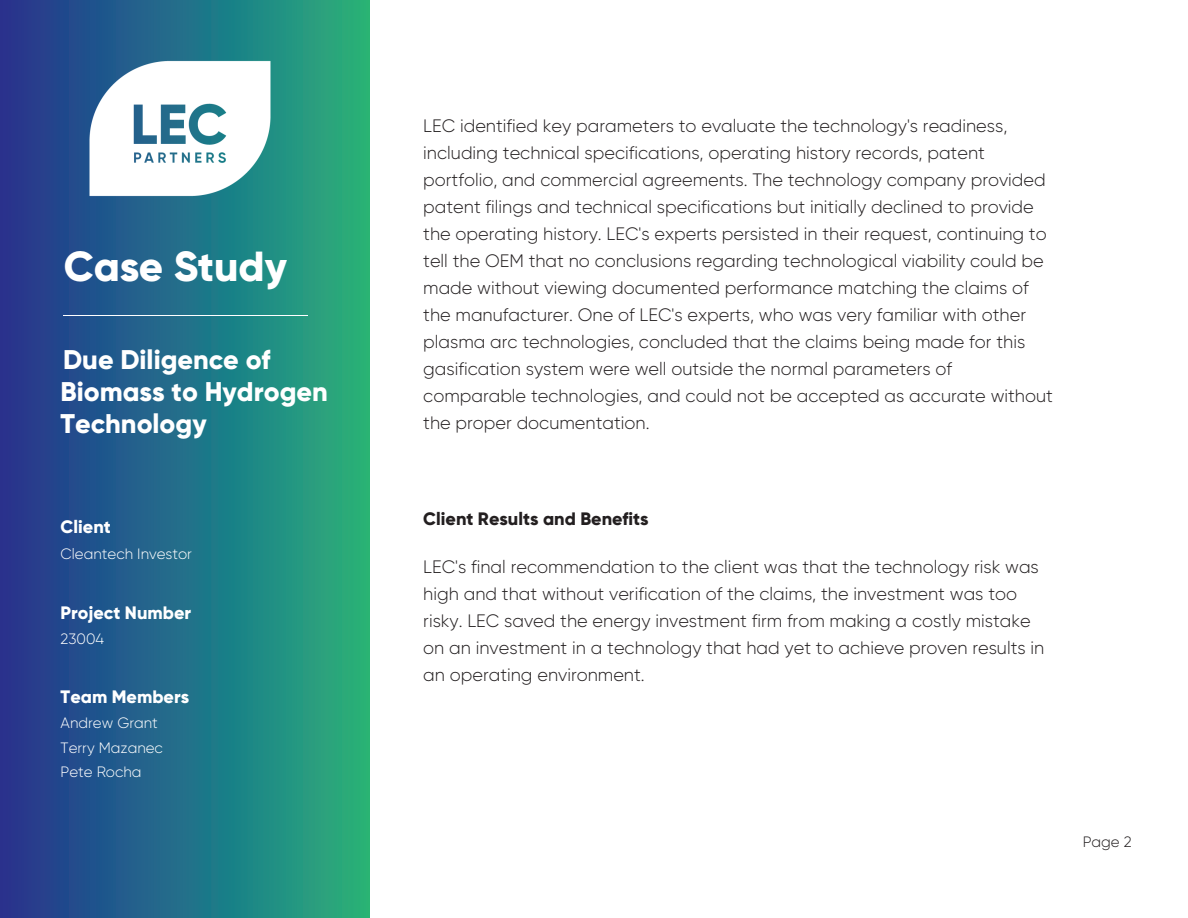
<style>
.page{position:relative;width:1188px;height:918px;background:#fff}
.page>*{position:absolute;margin:0;border:0;box-sizing:border-box;transform-origin:0 0}
.t1{font:800 42px "Gilroy";letter-spacing:-.005em;color:#fff}
.t2{font:800 27px/32.4px "Gilroy";color:#fff}
.t3{font:300 18px/27px "Gilroy";color:#231f20}
.t4{font:800 18px "Gilroy";color:#fff}
.t5{font:800 18px "Gilroy";color:#231f20}
.t6{font:300 15px/24.3px "Gilroy";color:#fff}
.t7{font:300 15px "Gilroy";color:#231f20}
</style>
<div class="page">
<div style="left:0;top:0;width:369px;height:918px;background:linear-gradient(to right,#223191,#24b17d)"></div>
<hr style="left:64px;top:315px;width:244px;height:1px;background:#fff">
<img style="left:64px;top:37px;width:224px;height:190px">
<h1 class="t1" style="left:64px;top:240px;width:225px">Case Study</h1>
<h2 class="t2" style="left:61px;top:343px;width:269px">Due Diligence of<br>Biomass to Hydrogen<br>Technology</h2>
<p class="t4" style="left:61px;top:516px;width:52px">Client</p>
<p class="t6" style="left:61px;top:541px;width:133px">Cleantech Investor</p>
<p class="t4" style="left:61px;top:601px;width:132px">Project Number</p>
<p class="t6" style="left:61px;top:627px;width:45px">23004</p>
<p class="t4" style="left:61px;top:685px;width:130px">Team Members</p>
<p class="t6" style="left:61px;top:711px;width:104px">Andrew Grant<br>Terry Mazanec<br>Pete Rocha</p>
<p class="t3" style="left:423px;top:112px;width:631px">LEC identified key parameters to evaluate the technology's readiness, including technical specifications, operating history records, patent portfolio, and commercial agreements. The technology company provided patent filings and technical specifications but initially declined to provide the operating history. LEC's experts persisted in their request, continuing to tell the OEM that no conclusions regarding technological viability could be made without viewing documented performance matching the claims of the manufacturer. One of LEC's experts, who was very familiar with other plasma arc technologies, concluded that the claims being made for this gasification system were well outside the normal parameters of comparable technologies, and could not be accepted as accurate without the proper documentation.</p>
<p class="t5" style="left:423px;top:508px;width:227px">Client Results and Benefits</p>
<p class="t3" style="left:423px;top:553px;width:623px">LEC's final recommendation to the client was that the technology risk was high and that without verification of the claims, the investment was too risky. LEC saved the energy investment firm from making a costly mistake on an investment in a technology that had yet to achieve proven results in an operating environment.</p>
<p class="t7" style="left:1083px;top:832px;width:50px">Page 2</p>
</div>
